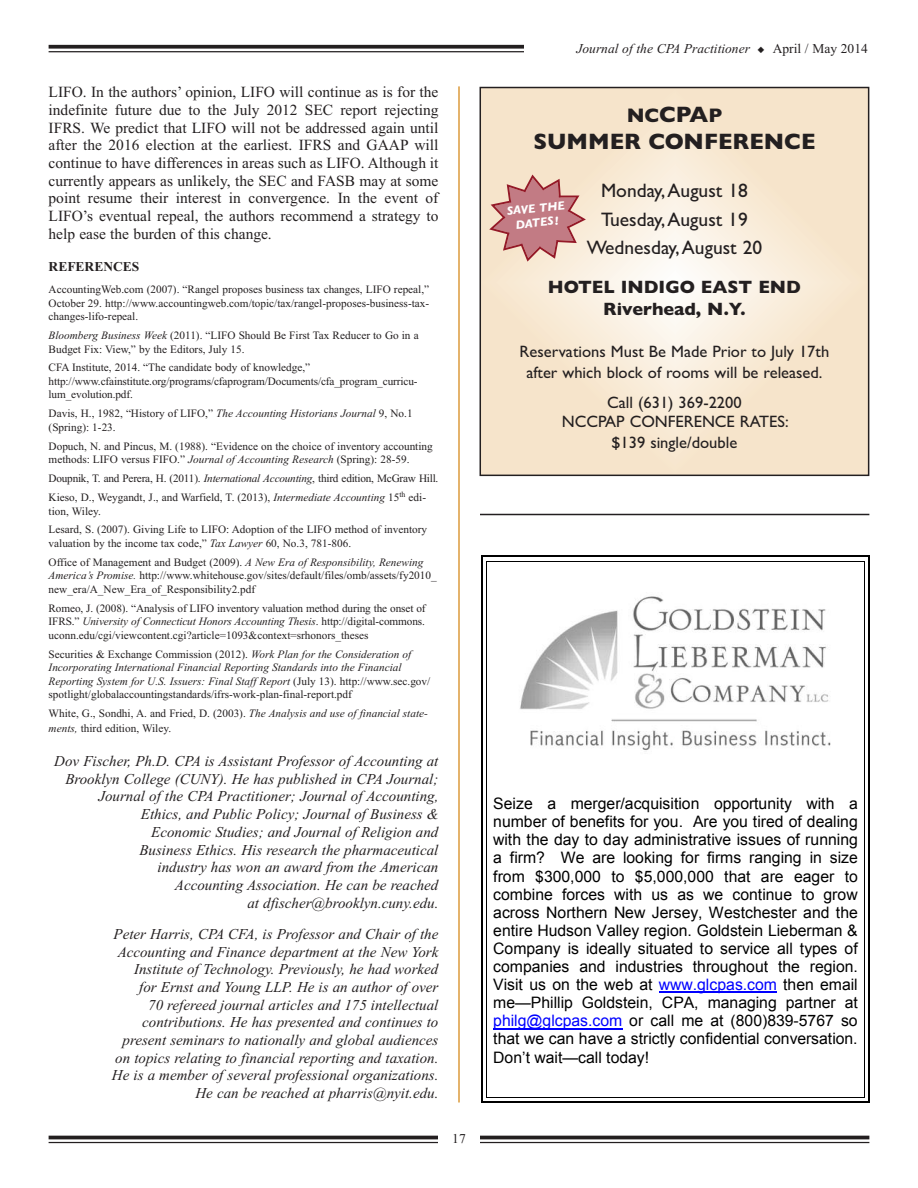
<style>
.page{position:relative;width:918px;height:1188px;background:#fff}
.page>*{position:absolute;margin:0;border:0;box-sizing:border-box;transform-origin:0 0}
.t1{font:700 22.5px "Gill Sans";color:#231f20}
.t2{font:700 19.8px "Gill Sans";color:#231f20}
.t3{font:19.5px/28.5px "Gill Sans";color:#231f20;text-align:center}
.t4{font:700 18px/21.8px "Gill Sans";color:#231f20;text-align:center}
.t5{font:16.5px/20.2px "Gill Sans";color:#231f20;text-align:center}
.t6{font:15.75px/18.1px "Arial";color:#000;text-align:justify}
.t7{font:15.45px/17.7px "Times New Roman";color:#231f20;text-align:justify}
.t8{font:italic 15px/17.7px "Times New Roman";color:#231f20;text-align:right}
.t9{font:italic 13.5px "Times New Roman";color:#231f20}
.t10{font:700 13.5px "Times New Roman";color:#231f20}
.t11{font:13.5px "Times New Roman";color:#231f20}
.t12{font:italic 700 12px/14.4px "Gill Sans";color:#fff;text-align:center}
.t13{font:11.25px/13.5px "Times New Roman";color:#231f20}
.t14{font:italic 11.25px/13.5px "Times New Roman";color:#231f20}
.t15{font:11.25px/18.9px "Times New Roman";letter-spacing:-.02em;color:#231f20}
.s1{font-style:italic}
.s2{font-style:normal}
.s3{font-size:22.5px}
.s4{color:#00f}
</style>
<div class="page">
<svg style="left:49px;top:45px;width:475px;height:4px;background:#393536"></svg>
<hr style="left:49px;top:51px;width:820px;height:1px;background:#231f20">
<hr style="left:49px;top:1136px;width:820px;height:3px;background:#231f20">
<hr style="left:49px;top:1142px;width:820px;height:1px;background:#231f20">
<div style="left:438px;top:1126px;width:42px;height:28px;background:#fff"></div>
<div style="left:524px;top:37px;width:345px;height:25px;background:#fff"></div>
<svg style="left:483px;top:90px;width:383px;height:383px;background:#f7e8d3"></svg>
<div style="left:480px;top:87px;width:389px;height:389px;border:2px solid #231f20"></div>
<svg style="left:489px;top:175px;width:97px;height:87px;background:#d5a39e"></svg>
<hr style="left:458px;top:86px;width:2px;height:1016px;background:#dc9b3d">
<svg style="left:481px;top:556px;width:6px;height:5px"></svg>
<hr style="left:487px;top:556px;width:377px;height:1px;background:#000">
<hr style="left:487px;top:561px;width:377px;height:1px;background:#000">
<hr style="left:481px;top:561px;width:2px;height:31px;background:#000">
<hr style="left:486px;top:561px;width:1px;height:31px;background:#000">
<hr style="left:868px;top:561px;width:1px;height:31px;background:#000">
<hr style="left:864px;top:561px;width:1px;height:31px;background:#000">
<hr style="left:481px;top:592px;width:2px;height:173px;background:#000">
<hr style="left:486px;top:592px;width:1px;height:173px;background:#000">
<hr style="left:868px;top:592px;width:1px;height:173px;background:#000">
<hr style="left:864px;top:592px;width:1px;height:173px;background:#000">
<hr style="left:481px;top:765px;width:2px;height:30px;background:#000">
<hr style="left:486px;top:765px;width:1px;height:30px;background:#000">
<hr style="left:868px;top:765px;width:1px;height:30px;background:#000">
<hr style="left:864px;top:765px;width:1px;height:30px;background:#000">
<hr style="left:659px;top:992px;width:118px;height:1px;background:#00f">
<hr style="left:493px;top:1028px;width:129px;height:1px;background:#00f">
<hr style="left:487px;top:1101px;width:377px;height:1px;background:#000">
<hr style="left:487px;top:1097px;width:377px;height:1px;background:#000">
<svg style="left:481px;top:795px;width:6px;height:307px"></svg>
<svg style="left:864px;top:795px;width:5px;height:307px"></svg>
<img style="left:520px;top:596px;width:311px;height:155px">
<hr style="left:480px;top:514px;width:389px;height:1px;background:#231f20">
<p class="t7" style="left:49px;top:83px;width:391px">LIFO. In the authors’ opinion, LIFO will continue as is for the indefinite future due to the July 2012 SEC report rejecting IFRS. We predict that LIFO will not be addressed again until after the 2016 election at the earliest. IFRS and GAAP will continue to have differences in areas such as LIFO. Although it currently appears as unlikely, the SEC and FASB may at some point resume their interest in convergence. In the event of LIFO’s eventual repeal, the authors recommend a strategy to help ease the burden of this change.</p>
<p class="t10" style="left:49px;top:258px;width:92px">REFERENCES</p>
<p class="t13" style="left:49px;top:283px;width:382px;text-align:justify">AccountingWeb.com (2007). “Rangel proposes business tax changes, LIFO repeal,” October 29. http://www.accountingweb.com/topic/tax/rangel-proposes-business-tax&shy;changes-lifo-repeal.</p>
<p class="t13" style="left:49px;top:328px;width:372px"><span class="s1">Bloomberg Business Week</span> (2011). “LIFO Should Be First Tax Reducer to Go in a<br>Budget Fix: View,” by the Editors, July 15.</p>
<p class="t13" style="left:49px;top:361px;width:371px">CFA Institute, 2014. “The candidate body of knowledge,” http://www.cfainstitute.org/programs/cfaprogram/Documents/cfa_program_curricu&shy;lum_evolution.pdf.</p>
<p class="t13" style="left:49px;top:407px;width:366px">Davis, H., 1982, “History of LIFO,” <span class="s1">The Accounting Historians Journal</span> 9, No.1 (Spring): 1-23.</p>
<p class="t13" style="left:49px;top:439px;width:386px">Dopuch, N. and Pincus, M. (1988). “Evidence on the choice of inventory accounting methods: LIFO versus FIFO.” <span class="s1">Journal of Accounting Research</span> (Spring): 28-59.</p>
<p class="t15" style="left:49px;top:469px;width:391px">Doupnik, T. and Perera, H. (2011). <span class="s1">International Accounting</span>, third edition, McGraw Hill.<br>Kieso, D., Weygandt, J., and Warfield, T. (2013), <span class="s1">Intermediate Accounting</span> 15<sup>th</sup> edi-</p>
<p class="t13" style="left:49px;top:501px;width:380px;line-height:18.9px">tion, Wiley.<br>Lesard, S. (2007). Giving Life to LIFO: Adoption of the LIFO method of inventory</p>
<p class="t13" style="left:49px;top:534px;width:376px;line-height:18.9px">valuation by the income tax code,” <span class="s1">Tax Lawyer</span> 60, No.3, 781-806.<br>Office of Management and Budget (2009). <span class="s1">A New Era of Responsibility, Renewing</span></p>
<p class="t13" style="left:49px;top:569px;width:390px"><span class="s1">America’s Promise.</span> http://www.whitehouse.gov/sites/default/files/omb/assets/fy2010_ new_era/A_New_Era_of_Responsibility2.pdf</p>
<p class="t13" style="left:49px;top:601px;width:379px;text-align:justify">Romeo, J. (2008). “Analysis of LIFO inventory valuation method during the onset of IFRS.” <span class="s1">University of Connecticut Honors Accounting Thesis</span>. http://digital-commons. uconn.edu/cgi/viewcontent.cgi?article=1093&amp;context=srhonors_theses</p>
<p class="t14" style="left:49px;top:647px;width:383px"><span class="s2">Securities &amp; Exchange Commission (2012).</span> Work Plan for the Consideration of Incorporating International Financial Reporting Standards into the Financial Reporting System for U.S. Issuers: Final Staff Report <span class="s2">(July 13). http://www.sec.gov/ spotlight/globalaccountingstandards/ifrs-work-plan-final-report.pdf</span></p>
<p class="t13" style="left:49px;top:706px;width:381px;line-height:15px">White, G., Sondhi, A. and Fried, D. (2003). <span class="s1">The Analysis and use of financial state&shy;ments,</span> third edition, Wiley.</p>
<p class="t8" style="left:54px;top:752px;width:386px">Dov Fischer, Ph.D. CPA is Assistant Professor of Accounting at Brooklyn College (CUNY). He has published in CPA Journal; Journal of the CPA Practitioner; Journal of Accounting, Ethics, and Public Policy; Journal of Business &amp;<br>Economic Studies; and Journal of Religion and<br>Business Ethics. His research the pharmaceutical<br>industry has won an award from the American<br>Accounting Association. He can be reached<br>at dfischer@brooklyn.cuny.edu.</p>
<p class="t8" style="left:112px;top:925px;width:328px">Peter Harris, CPA CFA, is Professor and Chair of the Accounting and Finance department at the New York Institute of Technology. Previously, he had worked<br>for Ernst and Young LLP. He is an author of over<br>70 refereed journal articles and 175 intellectual contributions. He has presented and continues to present seminars to nationally and global audiences on topics relating to financial reporting and taxation.<br>He is a member of several professional organizations.<br>He can be reached at pharris@nyit.edu.</p>
<p class="t11" style="left:452px;top:1131px;width:15px">17</p>
<p class="t9" style="left:577px;top:40px;width:293px">Journal of the CPA Practitioner ◆ <span class="s2">April / May 2014</span></p>
<h2 class="t2" style="left:627px;top:104px;width:97px">NC<span class="s3">CPA</span>P</h2>
<h1 class="t1" style="left:533px;top:128px;width:284px">SUMMER CONFERENCE</h1>
<h3 class="t3" style="left:587px;top:176px;width:177px">Monday,August 18<br>Tuesday,August 19<br>Wednesday,August 20</h3>
<h3 class="t4" style="left:548px;top:276px;width:255px">HOTEL INDIGO EAST END<br>Riverhead, N.Y.</h3>
<h3 class="t5" style="left:520px;top:341px;width:311px;line-height:20.9px">Reservations Must Be Made Prior to July 17th after which block of rooms will be released.</h3>
<h3 class="t5" style="left:562px;top:392px;width:228px">Call (631) 369-2200<br>NCCPAP CONFERENCE RATES: $139 single/double</h3>
<p class="t12" style="left:506px;top:204px;width:60px;rotate:-6deg">SAVE THE<br>DATES!</p>
<p class="t6" style="left:493px;top:795px;width:366px">Seize a merger/acquisition opportunity with a number of benefits for you. Are you tired of dealing with the day to day administrative issues of running a firm? We are looking for firms ranging in size from $300,000 to $5,000,000 that are eager to combine forces with us as we continue to grow across Northern New Jersey, Westchester and the entire Hudson Valley region. Goldstein Lieberman &amp; Company is ideally situated to service all types of companies and industries throughout the region.<br>Visit us on the web at <span class="s4">www.glcpas.com</span> then email me—Phillip Goldstein, CPA, managing partner at <span class="s4">philg@glcpas.com</span> or call me at (800)839-5767 so that we can have a strictly confidential conversation.<br>Don’t wait—call today!</p>
</div>
